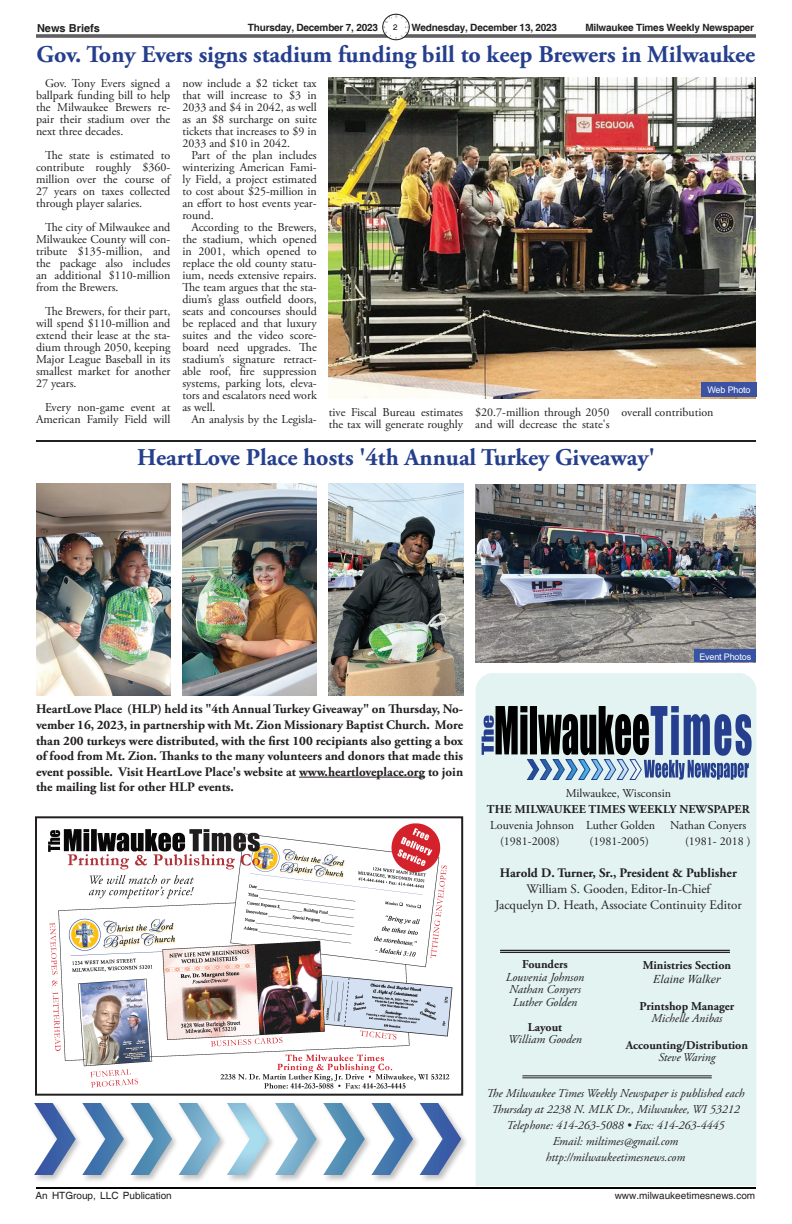
<style>
.page{position:relative;width:792px;height:1224px;background:#fff}
.page>*{position:absolute;margin:0;border:0;box-sizing:border-box;transform-origin:0 0}
.t1{font:700 24px "Adobe Garamond Pro";color:#253f8e}
.t2{font:700 13px/15.6px "Adobe Garamond Pro";color:#231f20;text-align:justify}
.t3{font:13px/16px "Adobe Garamond Pro";color:#231f20;text-align:center}
.t4{font:12px/12px "Adobe Garamond Pro";color:#231f20;text-align:justify}
.t5{font:italic 12px/16px "Adobe Garamond Pro";color:#231f20}
.t6{font:700 12px "Adobe Garamond Pro";color:#231f20}
.t7{font:italic 12px "Times New Roman";color:#231f20}
.t8{font:700 11px "Helvetica";color:#231f20}
.t9{font:700 10px "Helvetica";letter-spacing:-.02em;color:#231f20}
.t10{font:10px "Helvetica";color:#231f20}
.t11{font:9px "Arial";letter-spacing:-.02em;color:#fdfdfd}
.t12{font:9px "Arial";letter-spacing:-.02em;color:#fff}
.t13{font:8px "Helvetica";color:#040503}
</style>
<div class="page">
<hr style="left:36px;top:34px;width:720px;height:1px;background:#231f20">
<hr style="left:36px;top:36px;width:720px;height:1px;background:#231f20">
<hr style="left:36px;top:37px;width:720px;height:1px;background:#231f20">
<hr style="left:36px;top:1187px;width:720px;height:2px;background:#040503">
<img style="left:383px;top:14px;width:26px;height:26px">
<div style="left:382px;top:14px;width:28px;height:26px;border:1px solid #231f20;border-radius:50%"></div>
<div style="left:387px;top:19px;width:18px;height:17px;background:#fff;border-radius:50%"></div>
<div style="left:476px;top:673px;width:280px;height:513px;background:#e2f3f2"></div>
<hr style="left:522px;top:1075px;width:190px;height:1px;background:#231f20">
<hr style="left:522px;top:1077px;width:190px;height:1px;background:#231f20">
<hr style="left:500px;top:950px;width:230px;height:1px;background:#231f20">
<hr style="left:500px;top:952px;width:230px;height:1px;background:#231f20">
<svg style="left:482px;top:706px;width:270px;height:75px;background:#7a8a9e"></svg>
<div style="left:33px;top:1101px;width:436px;height:82px;background:#231f20;opacity:.29"></div>
<svg style="left:34px;top:1103px;width:427px;height:72px"></svg>
<img style="left:48px;top:823px;width:405px;height:266px">
<div style="left:35px;top:816px;width:428px;height:280px;border:2px solid #231f20"></div>
<img style="left:329px;top:78px;width:427px;height:320px">
<div style="left:701px;top:382px;width:56px;height:16px;background:#3c53a3"></div>
<hr style="left:36px;top:440px;width:720px;height:2px;background:#231f20">
<img style="left:36px;top:483px;width:135px;height:213px">
<img style="left:182px;top:483px;width:135px;height:213px">
<img style="left:329px;top:483px;width:134px;height:213px">
<img style="left:475px;top:485px;width:280px;height:177px">
<hr style="left:299px;top:777px;width:126px;height:1px;background:#231f20">
<div style="left:695px;top:649px;width:61px;height:13px;background:#3853a3"></div>
<p class="t8" style="left:37px;top:21px;width:64px">News Briefs</p>
<p class="t13" style="left:393px;top:22px;width:6px">2</p>
<p class="t9" style="left:248px;top:22px;width:132px">Thursday, December 7, 2023</p>
<p class="t9" style="left:411px;top:22px;width:147px">Wednesday, December 13, 2023</p>
<p class="t9" style="left:585px;top:22px;width:170px">Milwaukee Times Weekly Newspaper</p>
<h1 class="t1" style="left:37px;top:41px;width:720px">Gov. Tony Evers signs stadium funding bill to keep Brewers in Milwaukee</h1>
<p class="t4" style="left:36px;top:77px;width:136px;text-indent:9px">Gov. Tony Evers signed a ballpark funding bill to help the Milwaukee Brewers re&shy;pair their stadium over the next three decades.</p>
<p class="t4" style="left:36px;top:149px;width:136px;text-indent:9px">The state is estimated to contribute roughly $360- million over the course of 27 years on taxes collected through player salaries.</p>
<p class="t4" style="left:36px;top:221px;width:136px;text-indent:9px">The city of Milwaukee and Milwaukee County will con&shy;tribute $135-million, and the package also includes an additional $110-million from the Brewers.</p>
<p class="t4" style="left:36px;top:305px;width:136px;text-indent:9px">The Brewers, for their part, will spend $110-million and extend their lease at the sta&shy;dium through 2050, keeping Major League Baseball in its smallest market for another 27 years.</p>
<p class="t4" style="left:36px;top:401px;width:136px;text-align:right">Every non-game event at<br>American Family Field will</p>
<p class="t4" style="left:182px;top:77px;width:136px">now include a $2 ticket tax that will increase to $3 in 2033 and $4 in 2042, as well as an $8 surcharge on suite tickets that increases to $9 in 2033 and $10 in 2042.</p>
<p class="t4" style="left:182px;top:149px;width:136px;text-indent:9px">Part of the plan includes winterizing American Fami&shy;ly Field, a project estimated to cost about $25-million in an effort to host events year&shy;round.</p>
<p class="t4" style="left:182px;top:221px;width:136px;text-indent:9px">According to the Brewers, the stadium, which opened in 2001, which opened to replace the old county statu&shy;ium, needs extensive repairs.<br>The team argues that the sta&shy;dium’s glass outfield doors, seats and concourses should be replaced and that luxury suites and the video score&shy;board need upgrades. The stadium’s signature retract&shy;able roof, fire suppression systems, parking lots, eleva&shy;tors and escalators need work as well.</p>
<p class="t4" style="left:191px;top:413px;width:127px">An analysis by the Legisla-</p>
<p class="t4" style="left:329px;top:407px;width:136px">tive Fiscal Bureau estimates the tax will generate roughly</p>
<p class="t4" style="left:475px;top:407px;width:136px">$20.7-million through 2050 and will decrease the state's</p>
<p class="t4" style="left:622px;top:407px;width:93px">overall contribution</p>
<p class="t12" style="left:707px;top:384px;width:45px">Web Photo</p>
<h1 class="t1" style="left:137px;top:443px;width:519px">HeartLove Place hosts '4th Annual Turkey Giveaway'</h1>
<p class="t11" style="left:700px;top:650px;width:53px">Event Photos</p>
<p class="t2" style="left:36px;top:702px;width:429px">HeartLove Place (HLP) held its "4th Annual Turkey Giveaway" on Thursday, No&shy;vember 16, 2023, in partnership with Mt. Zion Missionary Baptist Church. More than 200 turkeys were distributed, with the first 100 recipiants also getting a box of food from Mt. Zion. Thanks to the many volunteers and donors that made this event possible. Visit HeartLove Place's website at www.heartloveplace.org to join the mailing list for other HLP events.</p>
<p class="t4" style="left:566px;top:788px;width:107px">Milwaukee, Wisconsin</p>
<p class="t6" style="left:487px;top:803px;width:265px">THE MILWAUKEE TIMES WEEKLY NEWSPAPER</p>
<p class="t4" style="left:490px;top:820px;width:166px">Louvenia Johnson Luther Golden</p>
<p class="t4" style="left:670px;top:820px;width:78px">Nathan Conyers</p>
<p class="t4" style="left:500px;top:836px;width:61px">(1981-2008)</p>
<p class="t4" style="left:590px;top:836px;width:61px">(1981-2005)</p>
<p class="t4" style="left:685px;top:836px;width:67px">(1981- 2018 )</p>
<p class="t2" style="left:500px;top:866px;width:239px">Harold D. Turner, Sr., President &amp; Publisher</p>
<p class="t3" style="left:495px;top:882px;width:248px">William S. Gooden, Editor-In-Chief<br>Jacquelyn D. Heath, Associate Continuity Editor</p>
<p class="t6" style="left:522px;top:958px;width:47px">Founders</p>
<p class="t5" style="left:506px;top:971px;width:80px;line-height:12.5px">Louvenia Johnson<br>Nathan Conyers<br>Luther Golden</p>
<p class="t6" style="left:528px;top:1020px;width:36px">Layout</p>
<p class="t5" style="left:508px;top:1032px;width:75px">William Gooden</p>
<p class="t6" style="left:643px;top:958px;width:90px">Ministries Section</p>
<p class="t7" style="left:653px;top:971px;width:69px">Elaine Walker</p>
<p class="t6" style="left:640px;top:999px;width:96px">Printshop Manager</p>
<p class="t5" style="left:651px;top:1011px;width:72px">Michelle Anibas</p>
<p class="t6" style="left:626px;top:1038px;width:124px">Accounting/Distribution</p>
<p class="t5" style="left:658px;top:1050px;width:59px">Steve Waring</p>
<p class="t5" style="left:487px;top:1086px;width:259px;text-align:center">The Milwaukee Times Weekly Newspaper is published each Thursday at 2238 N. MLK Dr., Milwaukee, WI 53212<br>Telephone: 414-263-5088 • Fax: 414-263-4445<br>Email: miltimes@gmail.com http://milwaukeetimesnews.com</p>
<p class="t10" style="left:36px;top:1190px;width:138px">An HTGroup, LLC Publication</p>
<p class="t10" style="left:615px;top:1190px;width:142px">www.milwaukeetimesnews.com</p>
</div>
